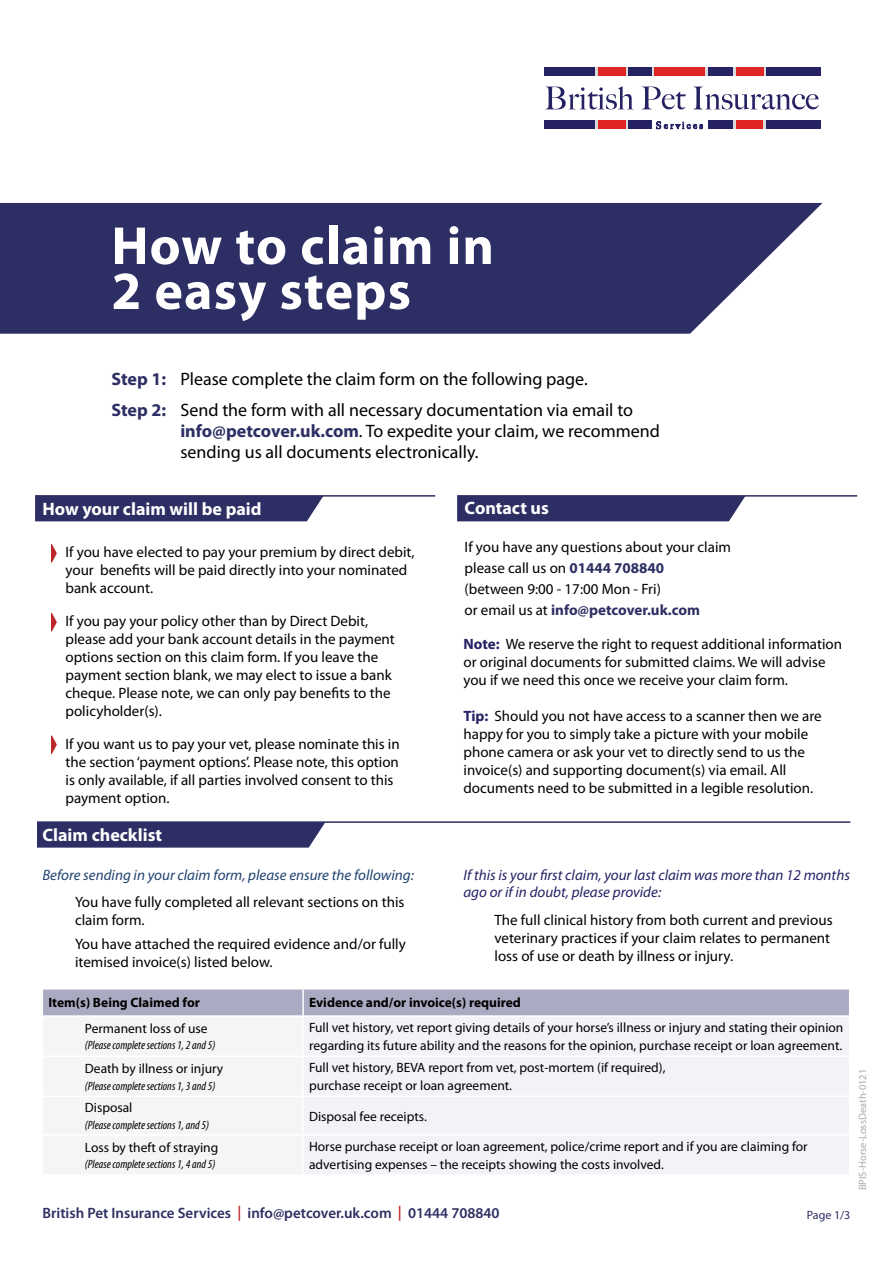
<style>
.page{position:relative;width:893px;height:1263px;background:#fff}
.page>*{position:absolute;margin:0;border:0;box-sizing:border-box;transform-origin:0 0}
.t1{font:700 54px/45px "Myriad Pro";letter-spacing:.02em;color:#fff}
.t2{font:18px/31.5px "Myriad Pro";color:#000}
.t3{font:700 18px "Myriad Pro";color:#fff}
.t4{font:15px/18px "Myriad Pro";color:#000}
.t5{font:italic 15px/16.5px "Myriad Pro";color:#252165}
.t6{font:600 15px "Myriad Pro";color:#2d2e63}
.t7{font:italic 15px "Myriad Pro";color:#204271}
.t8{font:13.5px/18px "Myriad Pro";color:#000}
.t9{font:700 13.5px "Myriad Pro";color:#000}
.t10{font:italic condensed 12px "Myriad Pro";color:#000}
.t11{font:12px "Myriad Pro";color:#2d2e63}
.t12{font:10.5px "Myriad Pro";color:#aaacb0}
.s1{font-weight:700;color:#2d2e63}
.s2{font-weight:700;color:#252165}
.s3{color:#bf2627}
</style>
<div class="page">
<svg style="left:42px;top:989px;width:808px;height:185px"></svg>
<hr style="left:42px;top:1015px;width:261px;height:2px;background:#fff">
<hr style="left:42px;top:1017px;width:1px;height:38px;background:#fff">
<hr style="left:303px;top:1015px;width:547px;height:2px;background:#fff">
<hr style="left:302px;top:1017px;width:2px;height:38px;background:#fff">
<hr style="left:849px;top:1017px;width:1px;height:38px;background:#fff">
<hr style="left:42px;top:1055px;width:261px;height:2px;background:#fff">
<hr style="left:42px;top:1057px;width:1px;height:38px;background:#fff">
<hr style="left:303px;top:1055px;width:547px;height:2px;background:#fff">
<hr style="left:302px;top:1057px;width:2px;height:38px;background:#fff">
<hr style="left:849px;top:1057px;width:1px;height:38px;background:#fff">
<hr style="left:42px;top:1095px;width:261px;height:2px;background:#fff">
<hr style="left:42px;top:1097px;width:1px;height:37px;background:#fff">
<hr style="left:303px;top:1095px;width:547px;height:2px;background:#fff">
<hr style="left:302px;top:1097px;width:2px;height:37px;background:#fff">
<hr style="left:849px;top:1097px;width:1px;height:37px;background:#fff">
<hr style="left:42px;top:1134px;width:261px;height:2px;background:#fff">
<hr style="left:42px;top:1136px;width:1px;height:38px;background:#fff">
<hr style="left:303px;top:1134px;width:547px;height:2px;background:#fff">
<hr style="left:302px;top:1136px;width:2px;height:38px;background:#fff">
<hr style="left:849px;top:1136px;width:1px;height:38px;background:#fff">
<svg style="left:0;top:203px;width:822px;height:131px;background:#3e3f6f"></svg>
<div style="left:544px;top:67px;width:52px;height:9px;background:#252162"></div>
<svg style="left:595px;top:67px;width:3px;height:9px"></svg>
<svg style="left:626px;top:67px;width:2px;height:9px"></svg>
<div style="left:628px;top:67px;width:56px;height:9px;background:#252162"></div>
<div style="left:598px;top:67px;width:28px;height:9px;background:#df2424"></div>
<div style="left:681px;top:67px;width:52px;height:9px;background:#252162"></div>
<svg style="left:733px;top:67px;width:3px;height:9px"></svg>
<svg style="left:764px;top:67px;width:2px;height:9px"></svg>
<div style="left:766px;top:67px;width:55px;height:9px;background:#252162"></div>
<div style="left:736px;top:67px;width:28px;height:9px;background:#df2424"></div>
<div style="left:736px;top:120px;width:28px;height:9px;background:#df2424"></div>
<div style="left:652px;top:67px;width:55px;height:9px;background:#dadada"></div>
<div style="left:654px;top:67px;width:51px;height:9px;background:#df2424"></div>
<div style="left:544px;top:120px;width:52px;height:9px;background:#252162"></div>
<svg style="left:595px;top:120px;width:3px;height:9px"></svg>
<div style="left:598px;top:120px;width:28px;height:9px;background:#df2424"></div>
<svg style="left:545px;top:86px;width:88px;height:23px"></svg>
<svg style="left:642px;top:87px;width:44px;height:22px"></svg>
<svg style="left:694px;top:87px;width:125px;height:22px"></svg>
<svg style="left:655px;top:121px;width:49px;height:9px"></svg>
<svg style="left:764px;top:120px;width:2px;height:9px"></svg>
<div style="left:766px;top:120px;width:55px;height:9px;background:#252162"></div>
<svg style="left:626px;top:120px;width:2px;height:9px"></svg>
<div style="left:628px;top:120px;width:23px;height:9px;background:#252162"></div>
<div style="left:708px;top:120px;width:25px;height:9px;background:#252162"></div>
<svg style="left:733px;top:120px;width:2px;height:9px"></svg>
<div style="left:457px;top:497px;width:288px;height:24px;background:#2d2e63"></div>
<hr style="left:457px;top:495px;width:400px;height:2px;background:#2d2e63">
<div style="left:35px;top:497px;width:288px;height:24px;background:#2d2e63"></div>
<hr style="left:35px;top:495px;width:400px;height:2px;background:#2d2e63">
<svg style="left:51px;top:735px;width:6px;height:19px"></svg>
<svg style="left:51px;top:613px;width:6px;height:18px"></svg>
<svg style="left:51px;top:544px;width:6px;height:18px"></svg>
<div style="left:37px;top:823px;width:288px;height:25px;background:#2d2e63"></div>
<hr style="left:37px;top:821px;width:813px;height:2px;background:#2d2e63">
<h1 class="t1" style="left:111px;top:222px;width:384px">How to claim in<br>2 easy steps</h1>
<p class="t2" style="left:111px;top:363px;width:523px"><span class="s1">Step 1:</span> Please complete the claim form on the following page.<br><span class="s1">Step 2:</span> Send the form with all necessary documentation via email to</p>
<p class="t2" style="left:180px;top:421px;width:481px;line-height:21px"><span class="s1">info@petcover.uk.com</span>. To expedite your claim, we recommend sending us all documents electronically.</p>
<p class="t3" style="left:43px;top:497px;width:221px">How your claim will be paid</p>
<p class="t4" style="left:66px;top:543px;width:351px">If you have elected to pay your premium by direct debit, your benefits will be paid directly into your nominated bank account.</p>
<p class="t4" style="left:66px;top:612px;width:331px">If you pay your policy other than by Direct Debit, please add your bank account details in the payment options section on this claim form. If you leave the payment section blank, we may elect to issue a bank cheque. Please note, we can only pay benefits to the policyholder(s).</p>
<p class="t4" style="left:66px;top:735px;width:336px">If you want us to pay your vet, please nominate this in the section ‘payment options’. Please note, this option is only available, if all parties involved consent to this payment option.</p>
<p class="t3" style="left:43px;top:823px;width:121px">Claim checklist</p>
<p class="t7" style="left:42px;top:866px;width:373px">Before sending in your claim form, please ensure the following:</p>
<p class="t4" style="left:75px;top:892px;width:331px">You have fully completed all relevant sections on this claim form.</p>
<p class="t4" style="left:75px;top:935px;width:332px">You have attached the required evidence and/or fully itemised invoice(s) listed below.</p>
<p class="t3" style="left:465px;top:496px;width:86px">Contact us</p>
<p class="t4" style="left:465px;top:536px;width:268px;line-height:21px">If you have any questions about your claim please call us on <span class="s1">01444 708840<br></span>(between 9:00 - 17:00 Mon - Fri)<br>or email us at <span class="s1">info@petcover.uk.com</span></p>
<p class="t4" style="left:463px;top:634px;width:380px"><span class="s2">Note:</span> We reserve the right to request additional information or original documents for submitted claims. We will advise you if we need this once we receive your claim form.</p>
<p class="t4" style="left:463px;top:706px;width:360px"><span class="s2">Tip:</span> Should you not have access to a scanner then we are happy for you to simply take a picture with your mobile phone camera or ask your vet to directly send to us the invoice(s) and supporting document(s) via email. All documents need to be submitted in a legible resolution.</p>
<p class="t5" style="left:463px;top:867px;width:388px">If this is your first claim, your last claim was more than 12 months ago or if in doubt, please provide:</p>
<p class="t4" style="left:494px;top:910px;width:340px">The full clinical history from both current and previous veterinary practices if your claim relates to permanent loss of use or death by illness or injury.</p>
<p class="t9" style="left:48px;top:994px;width:153px">Item(s) Being Claimed for</p>
<p class="t9" style="left:309px;top:994px;width:213px">Evidence and/or invoice(s) required</p>
<p class="t8" style="left:85px;top:1019px;width:124px">Permanent loss of use</p>
<p class="t10" style="left:85px;top:1038px;width:132px">(Please complete sections 1, 2 and 5)</p>
<p class="t8" style="left:309px;top:1018px;width:536px">Full vet history, vet report giving details of your horse’s illness or injury and stating their opinion regarding its future ability and the reasons for the opinion, purchase receipt or loan agreement.</p>
<p class="t8" style="left:85px;top:1059px;width:140px">Death by illness or injury</p>
<p class="t10" style="left:85px;top:1078px;width:132px">(Please complete sections 1, 3 and 5)</p>
<p class="t8" style="left:85px;top:1099px;width:49px">Disposal</p>
<p class="t10" style="left:85px;top:1118px;width:126px">(Please complete sections 1, and 5)</p>
<p class="t8" style="left:85px;top:1138px;width:135px">Loss by theft of straying</p>
<p class="t10" style="left:85px;top:1157px;width:132px">(Please complete sections 1, 4 and 5)</p>
<p class="t8" style="left:309px;top:1058px;width:358px">Full vet history, BEVA report from vet, post-mortem (if required), purchase receipt or loan agreement.</p>
<p class="t8" style="left:309px;top:1107px;width:119px">Disposal fee receipts.</p>
<p class="t8" style="left:309px;top:1137px;width:500px">Horse purchase receipt or loan agreement, police/crime report and if you are claiming for advertising expenses – the receipts showing the costs involved.</p>
<p class="t6" style="left:43px;top:1203px;width:459px">British Pet Insurance Services <span class="s3">|</span> info@petcover.uk.com <span class="s3">|</span> 01444 708840</p>
<p class="t11" style="left:807px;top:1207px;width:45px">Page 1/3</p>
<p class="t12" style="left:856px;top:1190px;width:123px;rotate:-90deg">BPIS-Horse-LossDeath-0121</p>
</div>
